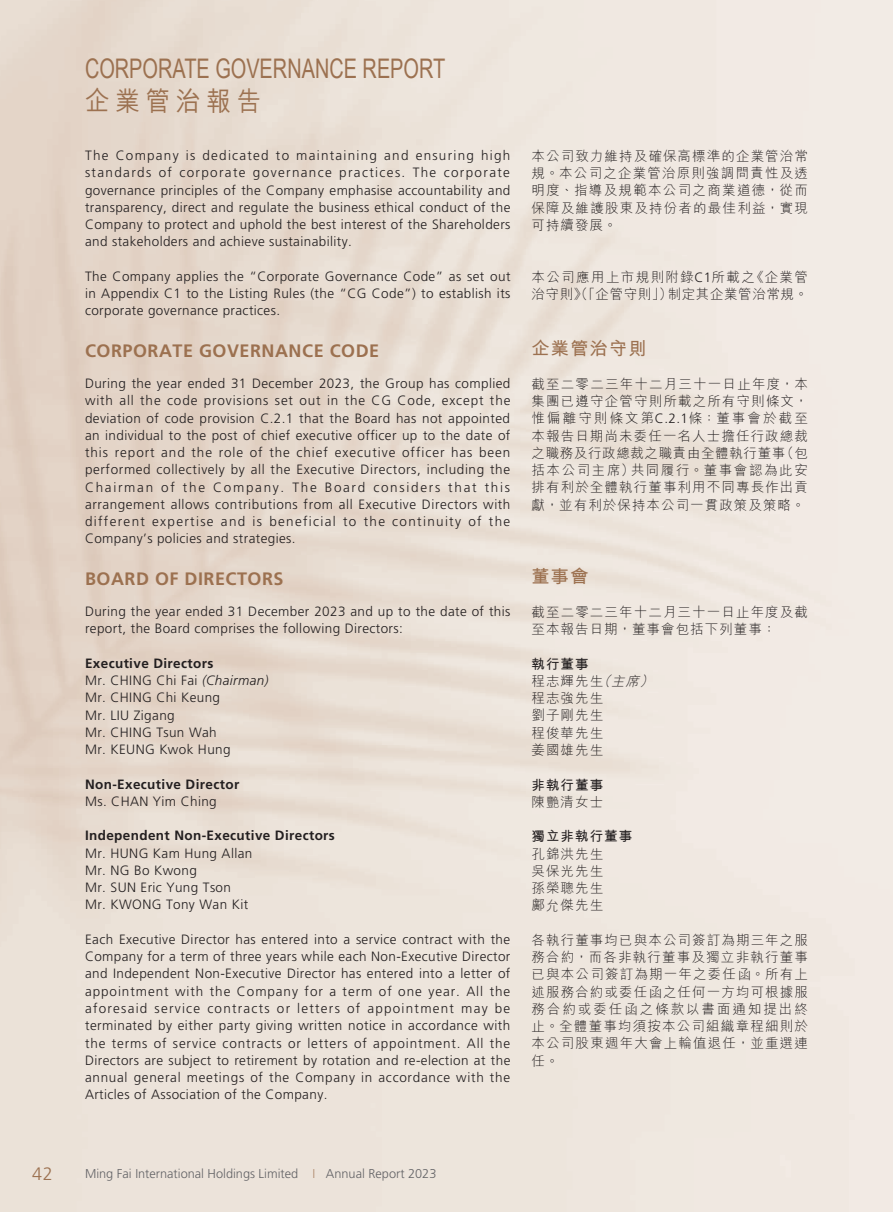
<style>
.page{position:relative;width:893px;height:1212px;background:#fff}
.page>*{position:absolute;margin:0;border:0;box-sizing:border-box;transform-origin:0 0}
.t1{font:27px "Arial Narrow";color:#9c7150;scale:.9 1}
.t2{font:500 27px "M Hei HK";letter-spacing:.25em;color:#9c7150;scale:.9 1}
.t3{font:700 18px "Frutiger LT Std";letter-spacing:.03em;color:#9c7150}
.t4{font:700 18px "M Hei HK";letter-spacing:.08em;color:#9c7150}
.t5{font:300 18px "Frutiger LT Std";color:#9c7150}
.t6{font:300 13.5px/17.2px "Frutiger LT Std";letter-spacing:.03em;color:#231f20;text-align:justify}
.t7{font:300 13.5px/17.2px "M Hei HK";letter-spacing:.08em;color:#231f20;text-align:justify}
.t8{font:700 13.5px "Frutiger LT Std";letter-spacing:.03em;color:#231f20}
.t9{font:300 13.5px/17.2px "M Hei HK";letter-spacing:.105em;color:#231f20}
.t10{font:700 13.5px "M Hei HK";letter-spacing:.08em;color:#231f20}
.t11{font:300 12.75px "Frutiger LT Std";color:#636366}
.s1{font-weight:700}
.s2{font-style:italic}
.s3{font-family:"Frutiger LT Std"}
.s4{color:#b18c70}
</style>
<div class="page">
<h1 class="t1" style="left:85px;top:49px;width:402px">CORPORATE GOVERNANCE REPORT</h1>
<h1 class="t2" style="left:85px;top:82px;width:197px">企業管治報告</h1>
<p class="t6" style="left:85px;top:147px;width:427px">The Company is dedicated to maintaining and ensuring high standards of corporate governance practices. The corporate governance principles of the Company emphasise accountability and transparency, direct and regulate the business ethical conduct of the Company to protect and uphold the best interest of the Shareholders and stakeholders and achieve sustainability.</p>
<p class="t6" style="left:85px;top:268px;width:427px">The Company applies the “Corporate Governance Code” as set out in Appendix C1 to the Listing Rules (the “CG Code”) to establish its corporate governance practices.</p>
<h2 class="t3" style="left:85px;top:340px;width:296px">CORPORATE GOVERNANCE CODE</h2>
<p class="t6" style="left:85px;top:375px;width:427px">During the year ended 31 December 2023, the Group has complied with all the code provisions set out in the CG Code, except the deviation of code provision C.2.1 that the Board has not appointed an individual to the post of chief executive officer up to the date of this report and the role of the chief executive officer has been performed collectively by all the Executive Directors, including the Chairman of the Company. The Board considers that this arrangement allows contributions from all Executive Directors with different expertise and is beneficial to the continuity of the Company’s policies and strategies.</p>
<h2 class="t3" style="left:85px;top:568px;width:200px">BOARD OF DIRECTORS</h2>
<p class="t6" style="left:85px;top:603px;width:427px">During the year ended 31 December 2023 and up to the date of this report, the Board comprises the following Directors:</p>
<p class="t6" style="left:85px;top:655px;width:185px;text-align:left"><span class="s1">Executive Directors<br></span>Mr. CHING Chi Fai <span class="s2">(Chairman)<br></span>Mr. CHING Chi Keung<br>Mr. LIU Zigang<br>Mr. CHING Tsun Wah<br>Mr. KEUNG Kwok Hung</p>
<p class="t8" style="left:85px;top:776px;width:156px">Non-Executive Director</p>
<p class="t6" style="left:85px;top:793px;width:133px">Ms. CHAN Yim Ching</p>
<p class="t8" style="left:85px;top:828px;width:251px">Independent Non-Executive Directors</p>
<p class="t6" style="left:85px;top:844px;width:169px;text-align:left">Mr. HUNG Kam Hung Allan<br>Mr. NG Bo Kwong<br>Mr. SUN Eric Yung Tson<br>Mr. KWONG Tony Wan Kit</p>
<p class="t6" style="left:85px;top:931px;width:427px">Each Executive Director has entered into a service contract with the Company for a term of three years while each Non-Executive Director and Independent Non-Executive Director has entered into a letter of appointment with the Company for a term of one year. All the aforesaid service contracts or letters of appointment may be terminated by either party giving written notice in accordance with the terms of service contracts or letters of appointment. All the Directors are subject to retirement by rotation and re-election at the annual general meetings of the Company in accordance with the Articles of Association of the Company.</p>
<p class="t7" style="left:531px;top:147px;width:278px">本公司致力維持及確保高標準的企業管治常規。本公司之企業管治原則強調問責性及透明度、指導及規範本公司之商業道德，從而保障及維護股東及持份者的最佳利益，實現可持續發展。</p>
<p class="t9" style="left:531px;top:268px;width:278px">本公司應用上市規則附錄<span class="s3">C1</span>所載之《企業管治守則》（「企管守則」）制定其企業管治常規。</p>
<h2 class="t4" style="left:531px;top:335px;width:117px">企業管治守則</h2>
<p class="t7" style="left:531px;top:375px;width:278px">截至二零二三年十二月三十一日止年度，本集團已遵守企管守則所載之所有守則條文，惟偏離守則條文第<span class="s3">C.2.1</span>條：董事會於截至本報告日期尚未委任一名人士擔任行政總裁之職務及行政總裁之職責由全體執行董事（包括本公司主席）共同履行。董事會認為此安排有利於全體執行董事利用不同專長作出貢獻，並有利於保持本公司一貫政策及策略。</p>
<h2 class="t4" style="left:531px;top:563px;width:58px">董事會</h2>
<p class="t7" style="left:531px;top:603px;width:278px">截至二零二三年十二月三十一日止年度及截至本報告日期，董事會包括下列董事：</p>
<p class="t7" style="left:531px;top:655px;width:128px;text-align:left"><span class="s1">執行董事<br></span>程志輝先生<span class="s2">（主席）</span>程志強先生<br>劉子剛先生<br>程俊華先生<br>姜國雄先生</p>
<p class="t10" style="left:531px;top:775px;width:73px">非執行董事</p>
<p class="t7" style="left:531px;top:793px;width:73px">陳艷清女士</p>
<p class="t10" style="left:531px;top:826px;width:102px">獨立非執行董事</p>
<p class="t7" style="left:531px;top:844px;width:73px">孔錦洪先生吳保光先生孫榮聰先生鄺允傑先生</p>
<p class="t7" style="left:531px;top:931px;width:278px">各執行董事均已與本公司簽訂為期三年之服務合約，而各非執行董事及獨立非執行董事已與本公司簽訂為期一年之委任函。所有上述服務合約或委任函之任何一方均可根據服務合約或委任函之條款以書面通知提出終止。全體董事均須按本公司組織章程細則於本公司股東週年大會上輪值退任，並重選連任。</p>
<h2 class="t5" style="left:32px;top:1164px;width:22px">42</h2>
<p class="t11" style="left:85px;top:1166px;width:353px">Ming Fai International Holdings Limited <span class="s4">I</span> Annual Report 2023</p>
</div>
